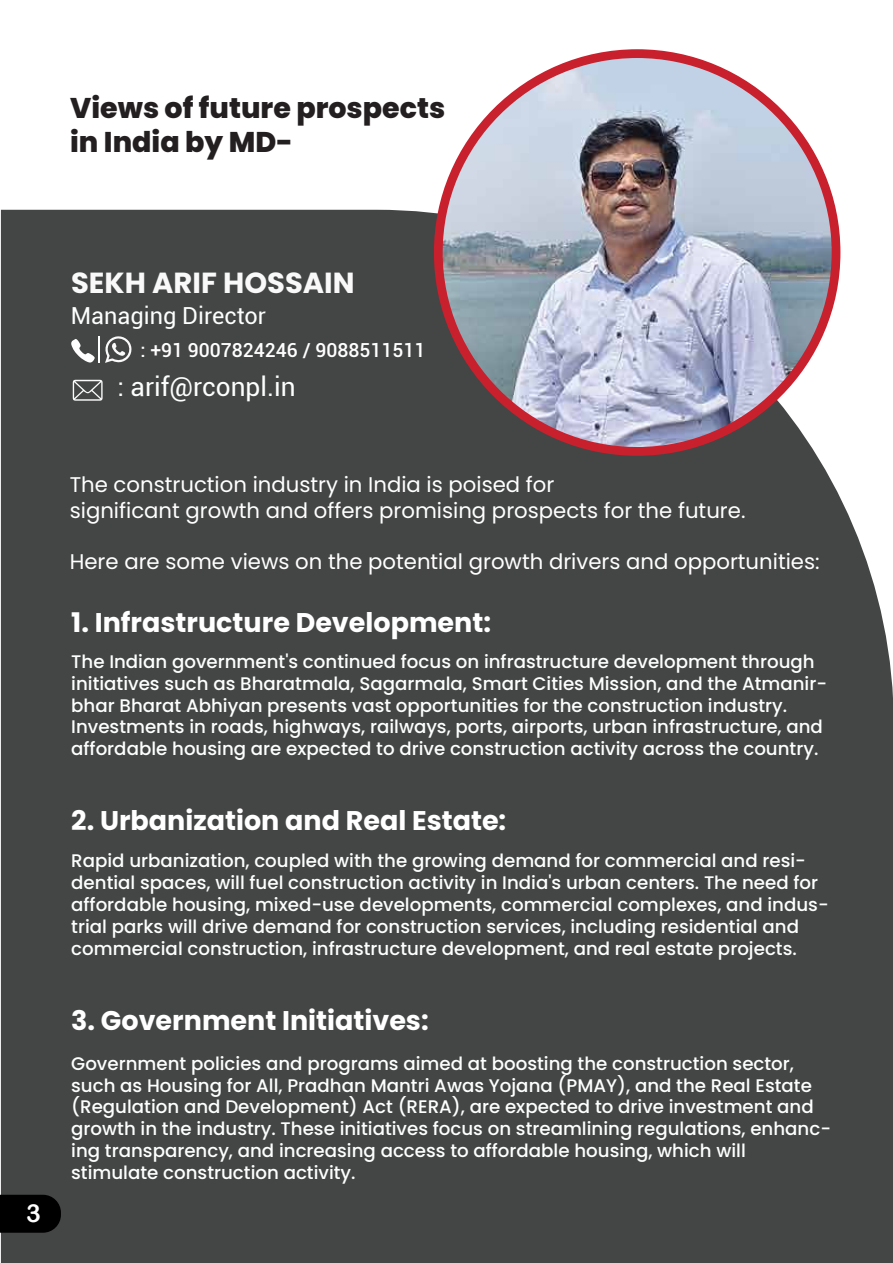
<style>
.page{position:relative;width:893px;height:1263px;background:#fff}
.page>*{position:absolute;margin:0;border:0;box-sizing:border-box;transform-origin:0 0}
.t1{font:700 29.1px "Poppins";color:#f9f9fa}
.t2{font:800 28.5px/34.2px "Poppins";color:#231f20}
.t3{font:700 27px "Poppins";color:#fff}
.t4{font:26.25px "Roboto";color:#fdfefe}
.t5{font:24.9px "Arial Rounded MT Bold";color:#fff}
.t6{font:23.55px "Roboto";color:#fdfefe}
.t7{font:21.15px/25.5px "Poppins";color:#fff}
.t8{font:500 19.35px "Roboto";color:#fff}
.t9{font:500 18.15px/21.9px "Poppins";color:#fdfefe}
</style>
<div class="page">
<div style="left:1px;top:210px;width:892px;height:1053px;background:#444545"></div>
<div style="left:434px;top:49px;width:406px;height:407px;background:#c9202d;border-radius:50%"></div>
<img style="left:443px;top:58px;width:389px;height:389px;border-radius:194px">
<svg style="left:71px;top:336px;width:61px;height:27px"></svg>
<svg style="left:73px;top:380px;width:30px;height:21px"></svg>
<svg style="left:0;top:1195px;width:61px;height:38px;background:#040404"></svg>
<h2 class="t2" style="left:70px;top:91px;width:377px">Views of future prospects in India by MD-</h2>
<h3 class="t5" style="left:26px;top:1198px;width:16px">3</h3>
<h1 class="t1" style="left:71px;top:266px;width:285px">SEKH ARIF HOSSAIN</h1>
<p class="t6" style="left:71px;top:299px;width:197px">Managing Director</p>
<p class="t8" style="left:140px;top:337px;width:286px">: +91 9007824246 / 9088511511</p>
<h3 class="t4" style="left:117px;top:368px;width:180px">: arif@rconpl.in</h3>
<p class="t7" style="left:70px;top:472px;width:677px">The construction industry in India is poised for<br>significant growth and offers promising prospects for the future.</p>
<p class="t7" style="left:70px;top:549px;width:751px">Here are some views on the potential growth drivers and opportunities:</p>
<h3 class="t3" style="left:71px;top:607px;width:421px">1. Infrastructure Development:</h3>
<p class="t9" style="left:71px;top:651px;width:757px">The Indian government's continued focus on infrastructure development through initiatives such as Bharatmala, Sagarmala, Smart Cities Mission, and the Atmanir&shy;bhar Bharat Abhiyan presents vast opportunities for the construction industry.<br>Investments in roads, highways, railways, ports, airports, urban infrastructure, and affordable housing are expected to drive construction activity across the country.</p>
<h3 class="t3" style="left:71px;top:805px;width:437px">2. Urbanization and Real Estate:</h3>
<p class="t9" style="left:71px;top:850px;width:759px">Rapid urbanization, coupled with the growing demand for commercial and resi&shy;dential spaces, will fuel construction activity in India's urban centers. The need for affordable housing, mixed-use developments, commercial complexes, and indus&shy;trial parks will drive demand for construction services, including residential and commercial construction, infrastructure development, and real estate projects.</p>
<h3 class="t3" style="left:71px;top:1005px;width:359px">3. Government Initiatives:</h3>
<p class="t9" style="left:71px;top:1052px;width:761px">Government policies and programs aimed at boosting the construction sector, such as Housing for All, Pradhan Mantri Awas Yojana (PMAY), and the Real Estate (Regulation and Development) Act (RERA), are expected to drive investment and growth in the industry. These initiatives focus on streamlining regulations, enhanc&shy;ing transparency, and increasing access to affordable housing, which will stimulate construction activity.</p>
</div>
